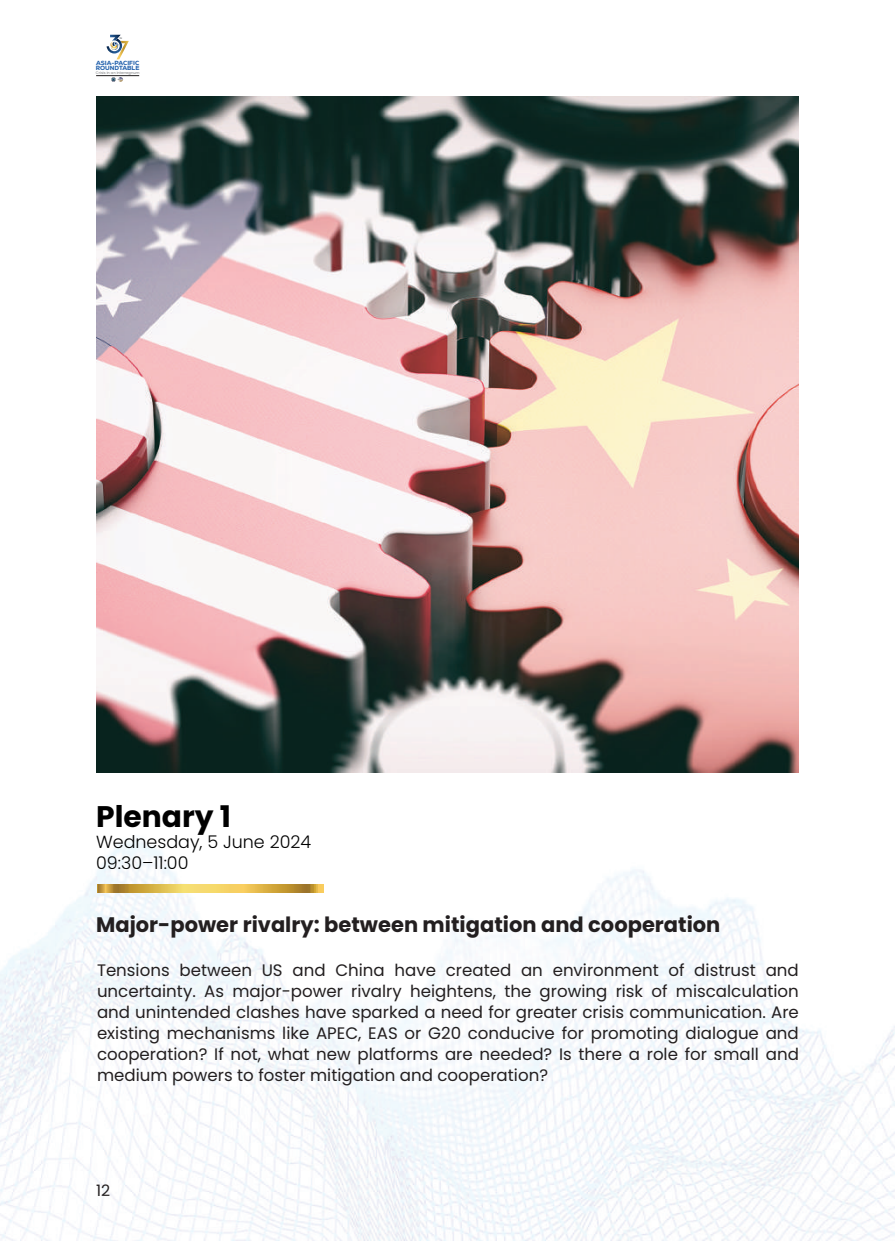
<style>
.page{position:relative;width:895px;height:1241px;background:#fff}
.page>*{position:absolute;margin:0;border:0;box-sizing:border-box;transform-origin:0 0}
.t1{font:700 29.75px "Poppins";color:#000}
.t2{font:700 21px "Poppins";color:#231f20}
.t3{font:300 17.5px/21px "Poppins";color:#000}
.t4{font:16.62px/21px "Poppins";color:#231f20;text-align:justify}
.t5{font:15.75px "Poppins";color:#231f20}
.t6{font:6.12px/5.2px "Nexa Trial Heavy";color:#2160ac}
.t7{font:3.68px "Poppins";color:#7c7e81}
.t8{font:700 2.1px "League Spartan";color:#7c7e81}
</style>
<div class="page">
<img style="left:0;top:34px;width:894px;height:1206px">
<svg style="left:107px;top:35px;width:22px;height:24px"></svg>
<svg style="left:111px;top:77px;width:12px;height:5px"></svg>
<hr style="left:96px;top:75px;width:43px;height:1px;background:#231f20">
<img style="left:96px;top:96px;width:702px;height:676px">
<svg style="left:97px;top:884px;width:226px;height:7px;background:#d8b24b"></svg>
<p class="t8" style="left:119px;top:36px;width:4px">TH</p>
<p class="t6" style="left:96px;top:60px;width:45px">ASIA-PACIFIC<br>ROUNDTABLE</p>
<p class="t7" style="left:96px;top:70px;width:45px">Crisis in an Interregnum</p>
<h1 class="t1" style="left:96px;top:799px;width:136px">Plenary 1</h1>
<p class="t3" style="left:96px;top:831px;width:216px">Wednesday, 5 June 2024<br>09:30–11:00</p>
<p class="t2" style="left:96px;top:912px;width:625px">Major-power rivalry: between mitigation and cooperation</p>
<p class="t4" style="left:97px;top:959px;width:703px">Tensions between US and China have created an environment of distrust and uncertainty. As major-power rivalry heightens, the growing risk of miscalculation and unintended clashes have sparked a need for greater crisis communication. Are existing mechanisms like APEC, EAS or G20 conducive for promoting dialogue and cooperation? If not, what new platforms are needed? Is there a role for small and medium powers to foster mitigation and cooperation?</p>
<p class="t5" style="left:96px;top:1180px;width:16px">12</p>
</div>
